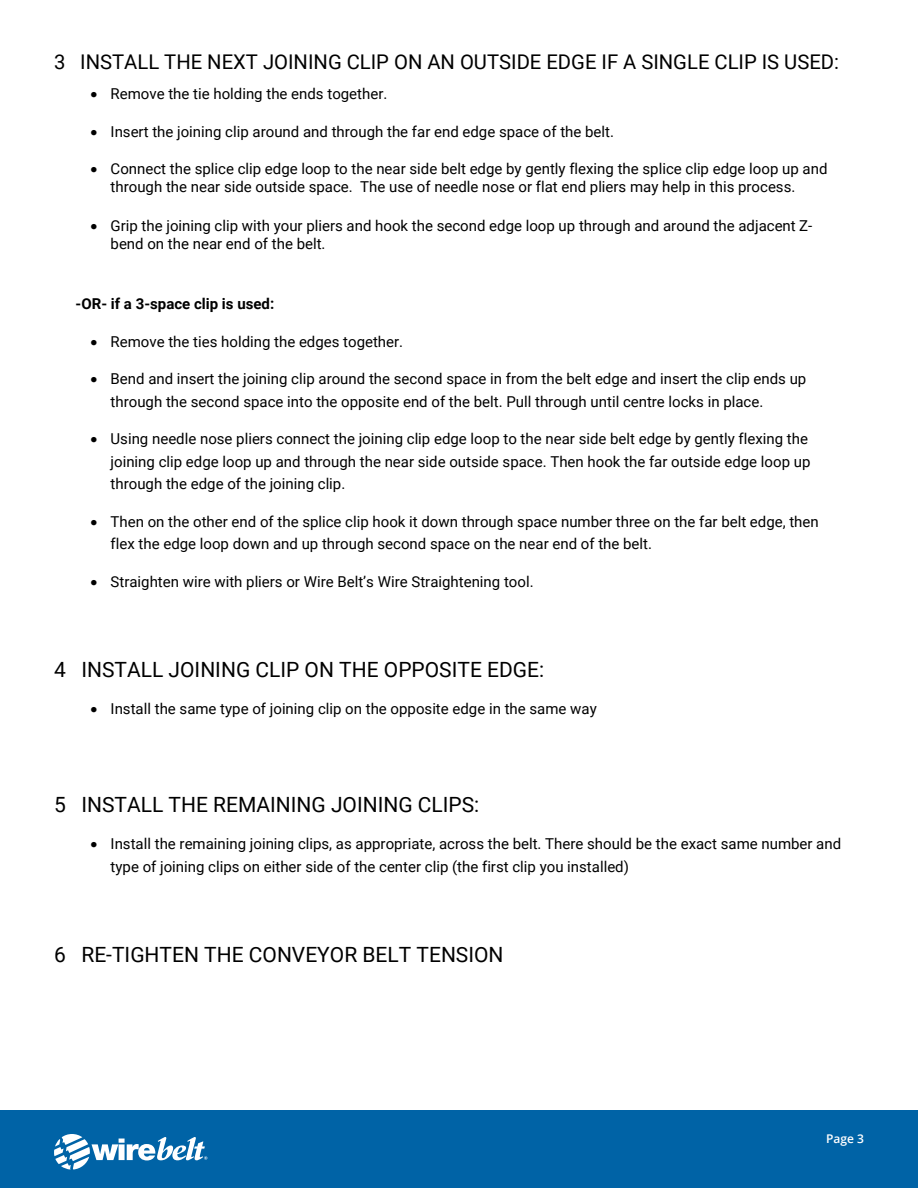
<style>
.page{position:relative;width:918px;height:1188px;background:#fff}
.page>*{position:absolute;margin:0;border:0;box-sizing:border-box;transform-origin:0 0}
.t1{font:21px "Roboto";color:#000}
.t2{font:20.25px "Roboto";color:#000}
.t3{font:15px/22.5px "Roboto";color:#000}
.t4{font:700 15px "Roboto";color:#000}
.t5{font:600 12px "Open Sans";color:#fff}
</style>
<div class="page">
<div style="left:0;top:1110px;width:918px;height:78px;background:#0063a6"></div>
<svg style="left:54px;top:1134px;width:153px;height:36px"></svg>
<h2 class="t2" style="left:54px;top:48px;width:787px">3 INSTALL THE NEXT JOINING CLIP ON AN OUTSIDE EDGE IF A SINGLE CLIP IS USED:</h2>
<p class="t3" style="left:91px;top:82px;width:298px">• Remove the tie holding the ends together.</p>
<p class="t3" style="left:91px;top:120px;width:525px">• Insert the joining clip around and through the far end edge space of the belt.</p>
<p class="t3" style="left:111px;top:159px;width:718px;line-height:18px;text-indent:-20px">• Connect the splice clip edge loop to the near side belt edge by gently flexing the splice clip edge loop up and through the near side outside space. The use of needle nose or flat end pliers may help in this process.</p>
<p class="t3" style="left:111px;top:216px;width:703px;line-height:18px;text-indent:-20px">• Grip the joining clip with your pliers and hook the second edge loop up through and around the adjacent Z&shy;bend on the near end of the belt.</p>
<p class="t4" style="left:76px;top:293px;width:200px">-OR- if a 3-space clip is used:</p>
<p class="t3" style="left:91px;top:330px;width:314px">• Remove the ties holding the edges together.</p>
<p class="t3" style="left:111px;top:367px;width:697px;text-indent:-20px">• Bend and insert the joining clip around the second space in from the belt edge and insert the clip ends up through the second space into the opposite end of the belt. Pull through until centre locks in place.</p>
<p class="t3" style="left:111px;top:427px;width:701px;text-indent:-20px">• Using needle nose pliers connect the joining clip edge loop to the near side belt edge by gently flexing the joining clip edge loop up and through the near side outside space. Then hook the far outside edge loop up through the edge of the joining clip.</p>
<p class="t3" style="left:111px;top:510px;width:710px;text-indent:-20px">• Then on the other end of the splice clip hook it down through space number three on the far belt edge, then flex the edge loop down and up through second space on the near end of the belt.</p>
<p class="t3" style="left:91px;top:570px;width:445px">• Straighten wire with pliers or Wire Belt’s Wire Straightening tool.</p>
<h1 class="t1" style="left:54px;top:654px;width:492px">4 INSTALL JOINING CLIP ON THE OPPOSITE EDGE:</h1>
<p class="t3" style="left:91px;top:697px;width:508px">• Install the same type of joining clip on the opposite edge in the same way</p>
<h1 class="t1" style="left:54px;top:789px;width:427px">5 INSTALL THE REMAINING JOINING CLIPS:</h1>
<p class="t3" style="left:111px;top:832px;width:732px;text-indent:-20px">• Install the remaining joining clips, as appropriate, across the belt. There should be the exact same number and type of joining clips on either side of the center clip (the first clip you installed)</p>
<h1 class="t1" style="left:54px;top:939px;width:451px">6 RE-TIGHTEN THE CONVEYOR BELT TENSION</h1>
<p class="t5" style="left:826px;top:1131px;width:39px">Page 3</p>
</div>
